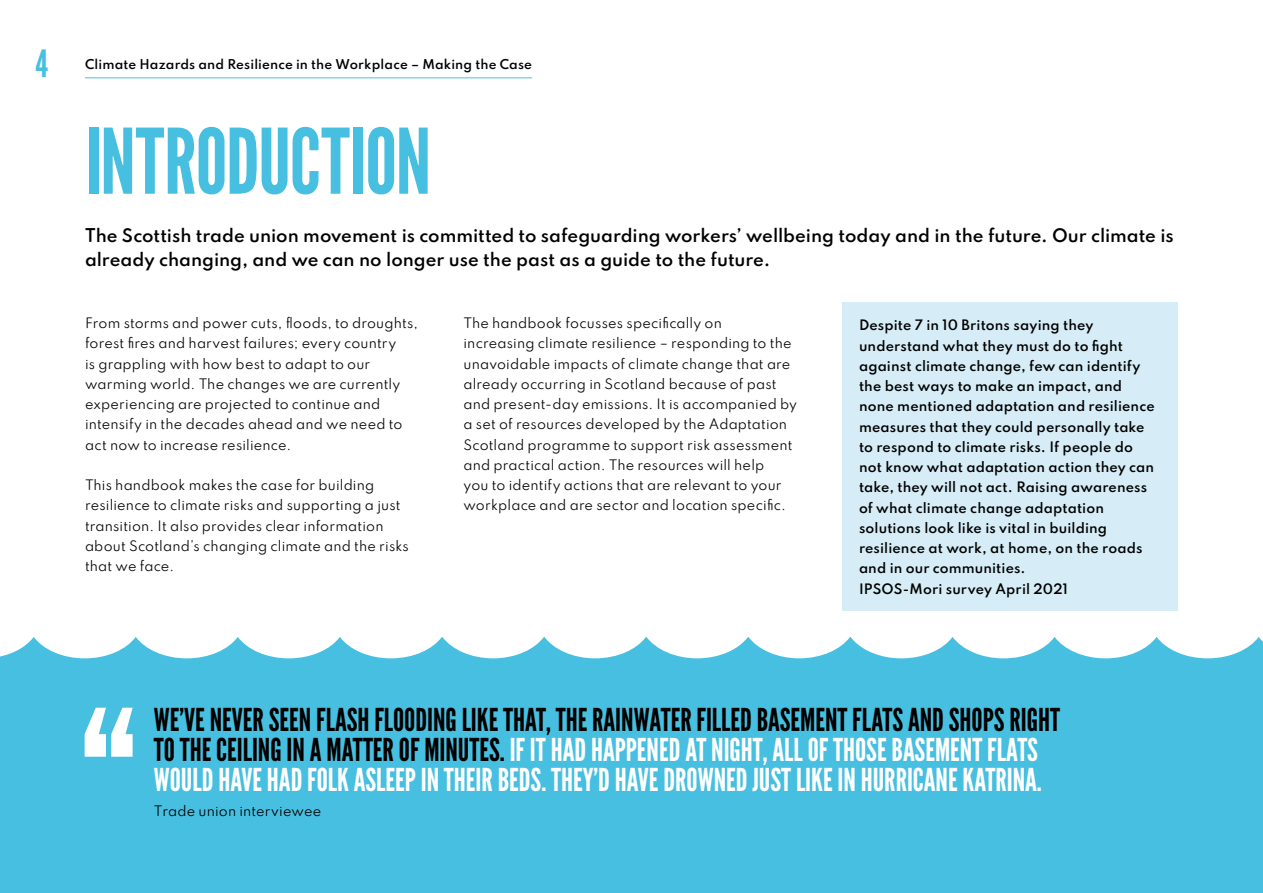
<style>
.page{position:relative;width:1263px;height:893px;background:#fff}
.page>*{position:absolute;margin:0;border:0;box-sizing:border-box;transform-origin:0 0}
.t1{font:90px "League Gothic";letter-spacing:-.015em;color:#46bfe0}
.t2{font:37.5px "League Gothic";color:#46bfe0}
.t3{font:31.5px/30px "League Gothic";color:#fff}
.t4{font:600 16.5px/23.2px "Spartan";letter-spacing:-.005em;color:#000}
.t5{font:12.75px/20.2px "Spartan";letter-spacing:.01em;color:#000}
.t6{font:600 12.75px/20.2px "Spartan";letter-spacing:.01em;color:#000}
.t7{font:600 12px "Spartan";letter-spacing:.01em;color:#000}
.s1{color:#000}
</style>
<div class="page">
<div style="left:842px;top:302px;width:336px;height:309px;background:#d6edf7"></div>
<div style="left:0;top:637px;width:1262px;height:256px;background:#46bfe0"></div>
<svg style="left:85px;top:708px;width:48px;height:49px"></svg>
<svg style="left:1262px;top:641px;width:1px;height:252px"></svg>
<hr style="left:85px;top:77px;width:447px;height:1px;background:#46bfe0">
<h2 class="t2" style="left:36px;top:41px;width:14px">4</h2>
<p class="t7" style="left:85px;top:55px;width:448px">Climate Hazards and Resilience in the Workplace – Making the Case</p>
<h1 class="t1" style="left:85px;top:108px;width:348px">INTRODUCTION</h1>
<p class="t4" style="left:85px;top:224px;width:1090px">The Scottish trade union movement is committed to safeguarding workers’ wellbeing today and in the future. Our climate is already changing, and we can no longer use the past as a guide to the future.</p>
<p class="t5" style="left:85px;top:312px;width:335px">From storms and power cuts, floods, to droughts, forest fires and harvest failures; every country<br>is grappling with how best to adapt to our warming world. The changes we are currently experiencing are projected to continue and intensify in the decades ahead and we need to act now to increase resilience.</p>
<p class="t5" style="left:85px;top:474px;width:325px">This handbook makes the case for building resilience to climate risks and supporting a just transition. It also provides clear information about Scotland’s changing climate and the risks that we face.</p>
<p class="t5" style="left:463px;top:312px;width:335px">The handbook focusses specifically on<br>increasing climate resilience – responding to the unavoidable impacts of climate change that are already occurring in Scotland because of past and present-day emissions. It is accompanied by a set of resources developed by the Adaptation Scotland programme to support risk assessment and practical action. The resources will help<br>you to identify actions that are relevant to your workplace and are sector and location specific.</p>
<p class="t6" style="left:859px;top:315px;width:297px">Despite 7 in 10 Britons saying they understand what they must do to fight against climate change, few can identify the best ways to make an impact, and none mentioned adaptation and resilience measures that they could personally take to respond to climate risks. If people do not know what adaptation action they can take, they will not act. Raising awareness of what climate change adaptation solutions look like is vital in building resilience at work, at home, on the roads and in our communities.<br>IPSOS-Mori survey April 2021</p>
<p class="t3" style="left:154px;top:705px;width:908px"><span class="s1">WE’VE NEVER SEEN FLASH FLOODING LIKE THAT, THE RAINWATER FILLED BASEMENT FLATS AND SHOPS RIGHT<br>TO THE CEILING IN A MATTER OF MINUTES.</span> IF IT HAD HAPPENED AT NIGHT, ALL OF THOSE BASEMENT FLATS<br>WOULD HAVE HAD FOLK ASLEEP IN THEIR BEDS. THEY’D HAVE DROWNED JUST LIKE IN HURRICANE KATRINA.</p>
<p class="t5" style="left:154px;top:801px;width:169px">Trade union interviewee</p>
</div>
